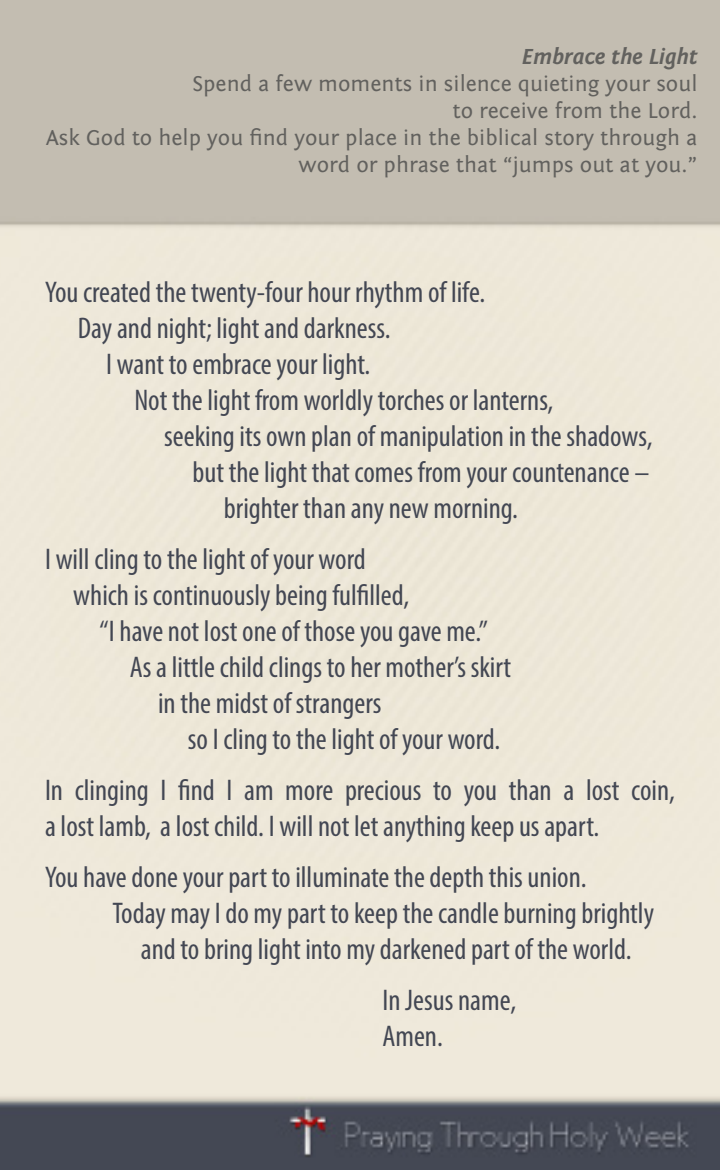
<style>
.page{position:relative;width:720px;height:1170px;background:#fff}
.page>*{position:absolute;margin:0;border:0;box-sizing:border-box;transform-origin:0 0}
.t1{font:condensed 30px/36px "Myriad Pro";color:#434753}
.t2{font:22.5px/27px "Fontin Sans CR";color:#62615e;text-align:right}
.t3{font:italic 700 22.5px "Fontin Sans CR";color:#62615e}
</style>
<div class="page">
<img style="left:0;top:0;width:720px;height:1170px">
<p class="t3" style="left:522px;top:44px;width:177px">Embrace the Light</p>
<p class="t2" style="left:46px;top:71px;width:653px">Spend a few moments in silence quieting your soul<br>to receive from the Lord.<br>Ask God to help you find your place in the biblical story through a word or phrase that “jumps out at you.”</p>
<p class="t1" style="left:45px;top:273px;width:442px">You created the twenty-four hour rhythm of life.</p>
<p class="t1" style="left:78px;top:309px;width:314px">Day and night; light and darkness.</p>
<p class="t1" style="left:106px;top:345px;width:266px">I want to embrace your light.</p>
<p class="t1" style="left:134px;top:381px;width:420px">Not the light from worldly torches or lanterns,</p>
<p class="t1" style="left:164px;top:417px;width:490px">seeking its own plan of manipulation in the shadows,</p>
<p class="t1" style="left:193px;top:453px;width:458px">but the light that comes from your countenance –</p>
<p class="t1" style="left:224px;top:489px;width:295px">brighter than any new morning.</p>
<p class="t1" style="left:45px;top:540px;width:322px">I will cling to the light of your word</p>
<p class="t1" style="left:73px;top:576px;width:337px">which is continuously being fulfilled,</p>
<p class="t1" style="left:100px;top:612px;width:390px">“I have not lost one of those you gave me.”</p>
<p class="t1" style="left:130px;top:648px;width:383px">As a little child clings to her mother’s skirt</p>
<p class="t1" style="left:158px;top:684px;width:225px">in the midst of strangers</p>
<p class="t1" style="left:188px;top:720px;width:314px">so I cling to the light of your word.</p>
<p class="t1" style="left:45px;top:771px;width:632px">In clinging I find I am more precious to you than a lost coin, a lost lamb, a lost child. I will not let anything keep us apart.</p>
<p class="t1" style="left:45px;top:858px;width:543px">You have done your part to illuminate the depth this union.</p>
<p class="t1" style="left:112px;top:894px;width:543px">Today may I do my part to keep the candle burning brightly</p>
<p class="t1" style="left:141px;top:930px;width:492px">and to bring light into my darkened part of the world.</p>
<p class="t1" style="left:382px;top:981px;width:135px">In Jesus name,</p>
<p class="t1" style="left:382px;top:1017px;width:62px">Amen.</p>
</div>
